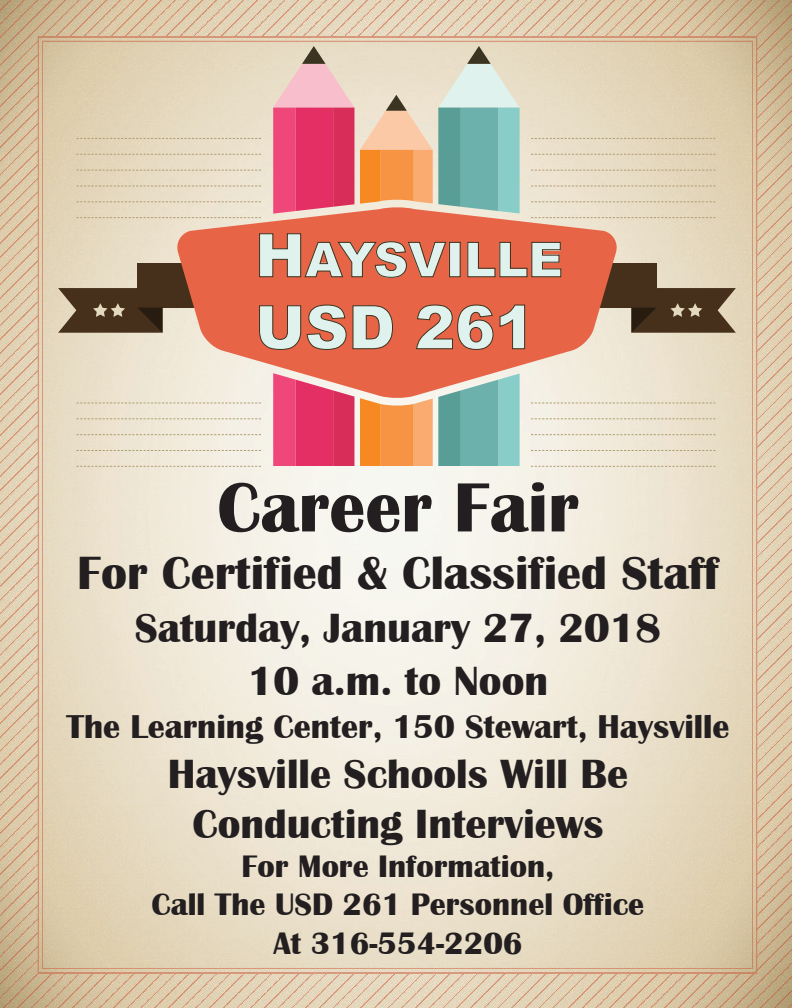
<style>
.page{position:relative;width:792px;height:1008px;background:#fff}
.page>*{position:absolute;margin:0;border:0;box-sizing:border-box;transform-origin:0 0}
.t1{font:700 72px "Britannic";color:#231f20}
.t2{font:900 60px "Arial";color:#e0f2ed}
.t3{font:700 48px "Britannic";color:#231f20}
.t4{font:900 48px "Arial";color:#e0f2ed}
.t5{font:700 42px "Britannic";color:#231f20}
.t6{font:700 34px "Britannic";color:#231f20}
.t7{font:700 32px "Britannic";color:#231f20}
.s1{font-size:60px}
</style>
<div class="page">
<img style="left:0;top:0;width:792px;height:1008px">
<svg style="left:76px;top:466px;width:185px;height:1px"></svg>
<svg style="left:76px;top:450px;width:185px;height:1px"></svg>
<svg style="left:76px;top:434px;width:185px;height:1px"></svg>
<svg style="left:76px;top:418px;width:185px;height:1px"></svg>
<svg style="left:76px;top:403px;width:185px;height:1px"></svg>
<svg style="left:531px;top:466px;width:185px;height:1px"></svg>
<svg style="left:531px;top:450px;width:185px;height:1px"></svg>
<svg style="left:531px;top:434px;width:185px;height:1px"></svg>
<svg style="left:531px;top:418px;width:185px;height:1px"></svg>
<svg style="left:531px;top:403px;width:185px;height:1px"></svg>
<svg style="left:76px;top:217px;width:99px;height:1px"></svg>
<svg style="left:76px;top:201px;width:185px;height:1px"></svg>
<svg style="left:76px;top:186px;width:185px;height:1px"></svg>
<svg style="left:76px;top:170px;width:185px;height:1px"></svg>
<svg style="left:76px;top:154px;width:185px;height:1px"></svg>
<svg style="left:76px;top:138px;width:185px;height:1px"></svg>
<svg style="left:619px;top:217px;width:97px;height:1px"></svg>
<svg style="left:531px;top:201px;width:185px;height:1px"></svg>
<svg style="left:531px;top:186px;width:185px;height:1px"></svg>
<svg style="left:531px;top:170px;width:185px;height:1px"></svg>
<svg style="left:531px;top:154px;width:185px;height:1px"></svg>
<svg style="left:531px;top:138px;width:185px;height:1px"></svg>
<div style="left:137px;top:263px;width:520px;height:45px;background:#46301b"></div>
<svg style="left:631px;top:288px;width:105px;height:45px;background:#58442f"></svg>
<svg style="left:58px;top:288px;width:105px;height:45px;background:#58442f"></svg>
<svg style="left:175px;top:207px;width:444px;height:192px;background:#e68b71"></svg>
<svg style="left:273px;top:46px;width:81px;height:168px;background:#e6718c"></svg>
<svg style="left:273px;top:373px;width:81px;height:93px;background:#e64770"></svg>
<svg style="left:360px;top:46px;width:160px;height:167px;background:#c4c4ac"></svg>
<svg style="left:360px;top:374px;width:160px;height:92px;background:#b8a786"></svg>
<svg style="left:259px;top:233px;width:188px;height:45px;background:#d45f41"></svg>
<div style="left:449px;top:242px;width:12px;height:35px;border:1px solid #3b3420"></div>
<svg style="left:467px;top:241px;width:95px;height:37px;background:#d15e41"></svg>
<svg style="left:259px;top:304px;width:135px;height:46px;background:#d45f41"></svg>
<svg style="left:416px;top:304px;width:110px;height:46px;background:#d35f41"></svg>
<p class="t4" style="left:255px;top:225px;width:309px"><span class="s1">H</span>AYSVILLE</p>
<h2 class="t2" style="left:255px;top:284px;width:282px">USD 261</h2>
<p class="t1" style="left:217px;top:467px;width:363px">Career Fair</p>
<p class="t3" style="left:77px;top:546px;width:644px">For Certified &amp; Classified Staff</p>
<p class="t5" style="left:135px;top:605px;width:528px">Saturday, January 27, 2018</p>
<p class="t5" style="left:248px;top:657px;width:302px">10 a.m. to Noon</p>
<p class="t6" style="left:66px;top:707px;width:665px">The Learning Center, 150 Stewart, Haysville</p>
<p class="t5" style="left:168px;top:750px;width:462px">Haysville Schools Will Be</p>
<p class="t5" style="left:193px;top:801px;width:413px">Conducting Interviews</p>
<p class="t7" style="left:242px;top:848px;width:314px">For More Information,</p>
<p class="t7" style="left:152px;top:887px;width:494px">Call The USD 261 Personnel Office</p>
<p class="t7" style="left:273px;top:925px;width:250px">At 316-554-2206</p>
</div>
